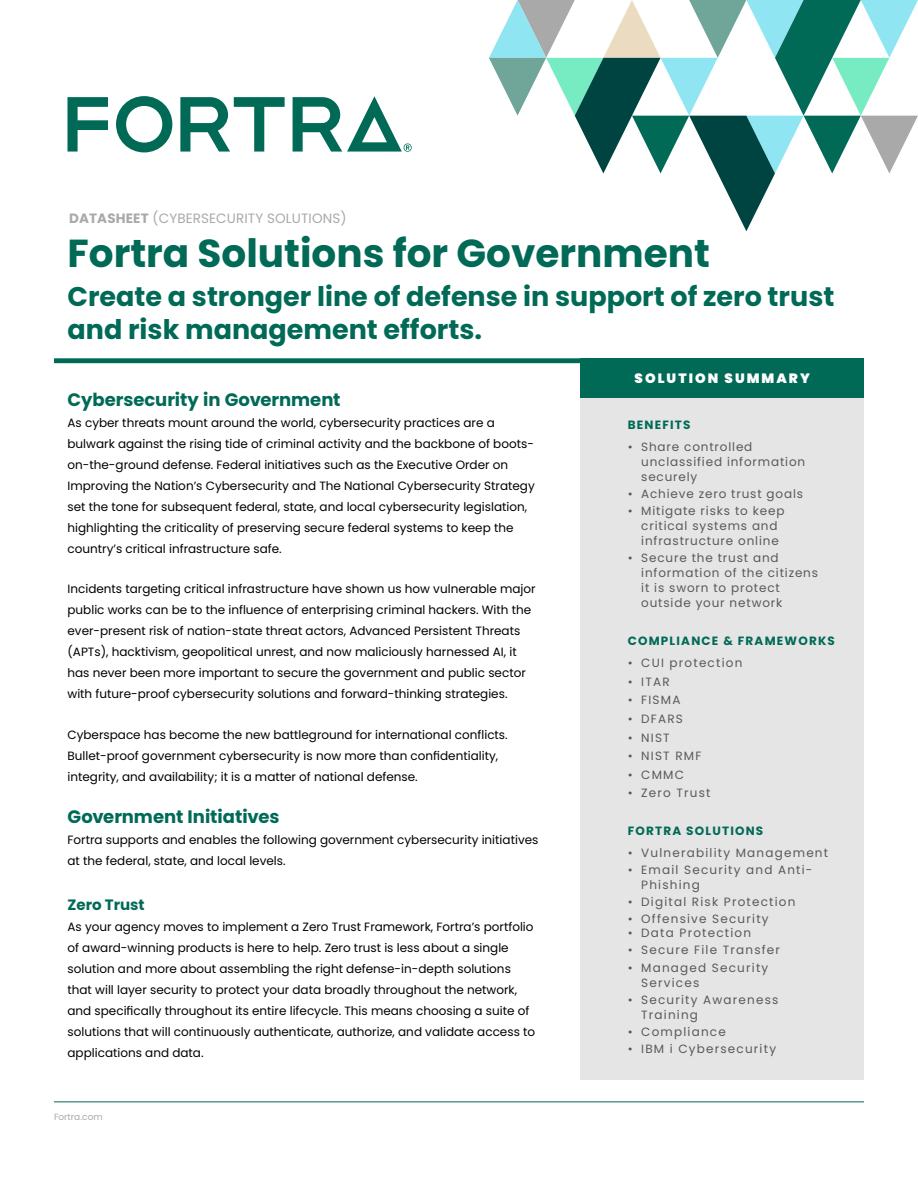
<style>
.page{position:relative;width:918px;height:1188px;background:#fff}
.page>*{position:absolute;margin:0;border:0;box-sizing:border-box;transform-origin:0 0}
.t1{font:700 39px "Poppins";color:#006a56}
.t2{font:700 27px/33px "Poppins";color:#006a56}
.t3{font:700 18px "Poppins";color:#006a56}
.t4{font:700 15px "Poppins";color:#006a56}
.t5{font:13.5px "Poppins";letter-spacing:.01em;color:#a9a9a9}
.t6{font:900 13.5px "Poppins";letter-spacing:.15em;color:#fff}
.t7{font:12px/21px "Poppins";color:#000}
.t8{font:12px/15px "Poppins";letter-spacing:.1em;color:#58595b}
.t9{font:12px/15px "Poppins";letter-spacing:.07em;color:#58595b}
.t10{font:700 12px "Poppins";letter-spacing:.1em;color:#006a56}
.t11{font:9px "Poppins";color:#a9a9a9}
.s1{font-weight:700}
</style>
<div class="page">
<svg style="left:68px;top:97px;width:40px;height:55px"></svg>
<svg style="left:180px;top:97px;width:105px;height:55px"></svg>
<svg style="left:116px;top:96px;width:56px;height:56px"></svg>
<svg style="left:293px;top:96px;width:119px;height:56px"></svg>
<svg style="left:489px;top:0;width:429px;height:231px"></svg>
<hr style="left:54px;top:1101px;width:810px;height:1px;background:#006a56">
<div style="left:54px;top:358px;width:810px;height:5px;background:#006a56"></div>
<div style="left:580px;top:397px;width:284px;height:683px;background:#e5e5e5"></div>
<div style="left:580px;top:359px;width:284px;height:39px;background:#006a56"></div>
<p class="t5" style="left:69px;top:210px;width:279px"><span class="s1">DATASHEET</span> (CYBERSECURITY SOLUTIONS)</p>
<h1 class="t1" style="left:68px;top:230px;width:644px">Fortra Solutions for Government</h1>
<h2 class="t2" style="left:68px;top:281px;width:768px">Create a stronger line of defense in support of zero trust and risk management efforts.</h2>
<h3 class="t3" style="left:68px;top:389px;width:275px">Cybersecurity in Government</h3>
<p class="t7" style="left:68px;top:412px;width:469px">As cyber threats mount around the world, cybersecurity practices are a bulwark against the rising tide of criminal activity and the backbone of boots&shy;on-the-ground defense. Federal initiatives such as the Executive Order on Improving the Nation’s Cybersecurity and The National Cybersecurity Strategy set the tone for subsequent federal, state, and local cybersecurity legislation, highlighting the criticality of preserving secure federal systems to keep the country’s critical infrastructure safe.</p>
<p class="t7" style="left:68px;top:578px;width:470px">Incidents targeting critical infrastructure have shown us how vulnerable major public works can be to the influence of enterprising criminal hackers. With the ever-present risk of nation-state threat actors, Advanced Persistent Threats (APTs), hacktivism, geopolitical unrest, and now maliciously harnessed AI, it has never been more important to secure the government and public sector with future-proof cybersecurity solutions and forward-thinking strategies.</p>
<p class="t7" style="left:68px;top:724px;width:442px">Cyberspace has become the new battleground for international conflicts.<br>Bullet-proof government cybersecurity is now more than confidentiality, integrity, and availability; it is a matter of national defense.</p>
<h3 class="t3" style="left:68px;top:807px;width:213px">Government Initiatives</h3>
<p class="t7" style="left:68px;top:830px;width:472px">Fortra supports and enables the following government cybersecurity initiatives at the federal, state, and local levels.</p>
<p class="t4" style="left:68px;top:896px;width:79px">Zero Trust</p>
<p class="t7" style="left:68px;top:916px;width:469px">As your agency moves to implement a Zero Trust Framework, Fortra’s portfolio of award-winning products is here to help. Zero trust is less about a single solution and more about assembling the right defense-in-depth solutions that will layer security to protect your data broadly throughout the network, and specifically throughout its entire lifecycle. This means choosing a suite of solutions that will continuously authenticate, authorize, and validate access to applications and data.</p>
<p class="t11" style="left:54px;top:1112px;width:50px">Fortra.com</p>
<p class="t6" style="left:635px;top:371px;width:177px">SOLUTION SUMMARY</p>
<p class="t10" style="left:628px;top:418px;width:64px">BENEFITS</p>
<p class="t9" style="left:641px;top:440px;width:166px;text-indent:-14px">• Share controlled unclassified information securely</p>
<p class="t9" style="left:628px;top:487px;width:177px">• Achieve zero trust goals</p>
<p class="t9" style="left:641px;top:504px;width:145px;text-indent:-14px">• Mitigate risks to keep critical systems and infrastructure online</p>
<p class="t9" style="left:641px;top:551px;width:178px;text-indent:-14px">• Secure the trust and information of the citizens it is sworn to protect outside your network</p>
<p class="t10" style="left:628px;top:634px;width:209px">COMPLIANCE &amp; FRAMEWORKS</p>
<p class="t8" style="left:628px;top:656px;width:116px">• CUI protection</p>
<p class="t8" style="left:628px;top:674px;width:43px">• ITAR</p>
<p class="t8" style="left:628px;top:693px;width:54px">• FISMA</p>
<p class="t8" style="left:628px;top:711px;width:57px">• DFARS</p>
<p class="t8" style="left:628px;top:730px;width:44px">• NIST</p>
<p class="t8" style="left:628px;top:748px;width:75px">• NIST RMF</p>
<p class="t8" style="left:628px;top:767px;width:58px">• CMMC</p>
<p class="t8" style="left:628px;top:786px;width:84px">• Zero Trust</p>
<p class="t10" style="left:628px;top:824px;width:137px">FORTRA SOLUTIONS</p>
<p class="t8" style="left:628px;top:845px;width:202px">• Vulnerability Management</p>
<p class="t8" style="left:641px;top:863px;width:173px;text-indent:-14px">• Email Security and Anti-<br>Phishing</p>
<p class="t8" style="left:628px;top:895px;width:169px">• Digital Risk Protection</p>
<p class="t8" style="left:628px;top:912px;width:142px">• Offensive Security</p>
<p class="t8" style="left:628px;top:926px;width:125px">• Data Protection</p>
<p class="t8" style="left:628px;top:943px;width:154px">• Secure File Transfer</p>
<p class="t8" style="left:641px;top:960px;width:129px;text-indent:-14px">• Managed Security<br>Services</p>
<p class="t8" style="left:641px;top:992px;width:139px;text-indent:-14px">• Security Awareness<br>Training</p>
<p class="t8" style="left:628px;top:1024px;width:100px">• Compliance</p>
<p class="t8" style="left:628px;top:1041px;width:150px">• IBM i Cybersecurity</p>
</div>
